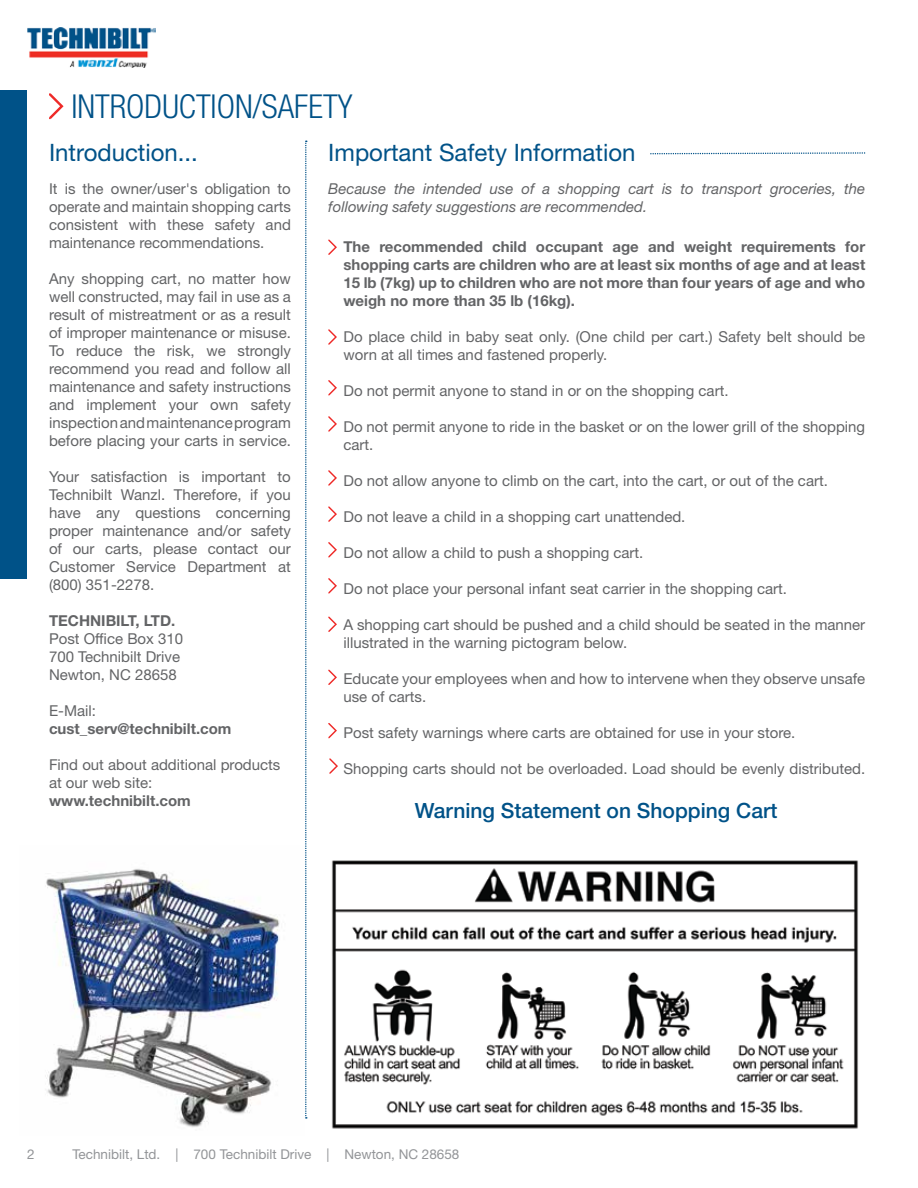
<style>
.page{position:relative;width:918px;height:1188px;background:#fff}
.page>*{position:absolute;margin:0;border:0;box-sizing:border-box;transform-origin:0 0}
.t1{font:300 condensed 33px "Helvetica Neue LT Std";color:#005288}
.t2{font:24px "Helvetica Neue LT Std";color:#005288}
.t3{font:500 21px "Helvetica Neue LT Std";color:#005288}
.t4{font:15px/18px "Helvetica Neue LT Std";color:#636466}
.t5{font:700 15px/18px "Helvetica Neue LT Std";color:#636466;text-align:justify}
.t6{font:italic 15px/18px "Helvetica Neue LT Std";color:#636466}
.t7{font:13.5px "Helvetica Neue LT Std";color:#939598}
</style>
<div class="page">
<div style="left:0;top:90px;width:27px;height:488px;background:#005288"></div>
<img style="left:45px;top:868px;width:235px;height:260px">
<svg style="left:651px;top:152px;width:215px;height:3px"></svg>
<svg style="left:305px;top:141px;width:2px;height:978px;background:#abc6d7"></svg>
<img style="left:331px;top:860px;width:527px;height:269px">
<svg style="left:328px;top:240px;width:9px;height:15px"></svg>
<svg style="left:328px;top:329px;width:9px;height:16px"></svg>
<svg style="left:328px;top:380px;width:9px;height:15px"></svg>
<svg style="left:328px;top:416px;width:9px;height:16px"></svg>
<svg style="left:328px;top:470px;width:9px;height:16px"></svg>
<svg style="left:328px;top:507px;width:9px;height:15px"></svg>
<svg style="left:328px;top:542px;width:9px;height:15px"></svg>
<svg style="left:328px;top:578px;width:9px;height:15px"></svg>
<svg style="left:328px;top:617px;width:9px;height:15px"></svg>
<svg style="left:328px;top:670px;width:9px;height:15px"></svg>
<svg style="left:328px;top:723px;width:9px;height:15px"></svg>
<svg style="left:49px;top:93px;width:15px;height:26px"></svg>
<svg style="left:329px;top:758px;width:9px;height:16px"></svg>
<img style="left:27px;top:28px;width:129px;height:39px">
<h1 class="t1" style="left:71px;top:87px;width:282px">INTRODUCTION/SAFETY</h1>
<h2 class="t2" style="left:49px;top:139px;width:150px">Introduction...</h2>
<h2 class="t2" style="left:328px;top:139px;width:309px">Important Safety Information</h2>
<p class="t4" style="left:49px;top:180px;width:243px;text-align:justify">It is the owner/user's obligation to operate and maintain shopping carts consistent with these safety and maintenance recommendations.</p>
<p class="t4" style="left:49px;top:270px;width:243px;text-align:justify">Any shopping cart, no matter how well constructed, may fail in use as a result of mistreatment or as a result of improper maintenance or misuse.<br>To reduce the risk, we strongly recommend you read and follow all maintenance and safety instructions and implement your own safety inspection and maintenance program before placing your carts in service.</p>
<p class="t4" style="left:49px;top:468px;width:243px;text-align:justify">Your satisfaction is important to Technibilt Wanzl. Therefore, if you have any questions concerning proper maintenance and/or safety of our carts, please contact our Customer Service Department at (800) 351-2278.</p>
<p class="t5" style="left:49px;top:611px;width:128px">TECHNIBILT, LTD.</p>
<p class="t4" style="left:49px;top:630px;width:136px">Post Office Box 310<br>700 Technibilt Drive<br>Newton, NC 28658</p>
<p class="t4" style="left:49px;top:702px;width:48px">E-Mail:</p>
<p class="t5" style="left:49px;top:719px;width:184px">cust_serv@technibilt.com</p>
<p class="t4" style="left:49px;top:756px;width:233px">Find out about additional products at our web site:</p>
<p class="t5" style="left:49px;top:791px;width:143px">www.technibilt.com</p>
<p class="t6" style="left:328px;top:179px;width:539px">Because the intended use of a shopping cart is to transport groceries, the following safety suggestions are recommended.</p>
<p class="t5" style="left:343px;top:237px;width:523px">The recommended child occupant age and weight requirements for shopping carts are children who are at least six months of age and at least 15 lb (7kg) up to children who are not more than four years of age and who weigh no more than 35 lb (16kg).</p>
<p class="t4" style="left:343px;top:327px;width:523px">Do place child in baby seat only. (One child per cart.) Safety belt should be worn at all times and fastened properly.</p>
<p class="t4" style="left:343px;top:381px;width:387px">Do not permit anyone to stand in or on the shopping cart.</p>
<p class="t4" style="left:343px;top:417px;width:523px">Do not permit anyone to ride in the basket or on the lower grill of the shopping cart.</p>
<p class="t4" style="left:343px;top:471px;width:486px">Do not allow anyone to climb on the cart, into the cart, or out of the cart.</p>
<p class="t4" style="left:343px;top:507px;width:344px">Do not leave a child in a shopping cart unattended.</p>
<p class="t4" style="left:343px;top:543px;width:302px">Do not allow a child to push a shopping cart.</p>
<p class="t4" style="left:343px;top:579px;width:445px">Do not place your personal infant seat carrier in the shopping cart.</p>
<p class="t4" style="left:343px;top:615px;width:523px">A shopping cart should be pushed and a child should be seated in the manner illustrated in the warning pictogram below.</p>
<p class="t4" style="left:343px;top:669px;width:523px">Educate your employees when and how to intervene when they observe unsafe use of carts.</p>
<p class="t4" style="left:343px;top:723px;width:453px">Post safety warnings where carts are obtained for use in your store.</p>
<p class="t4" style="left:343px;top:759px;width:523px">Shopping carts should not be overloaded. Load should be evenly distributed.</p>
<h3 class="t3" style="left:415px;top:798px;width:364px">Warning Statement on Shopping Cart</h3>
<p class="t7" style="left:27px;top:1146px;width:9px">2</p>
<p class="t7" style="left:72px;top:1146px;width:389px">Technibilt, Ltd. | 700 Technibilt Drive | Newton, NC 28658</p>
</div>
